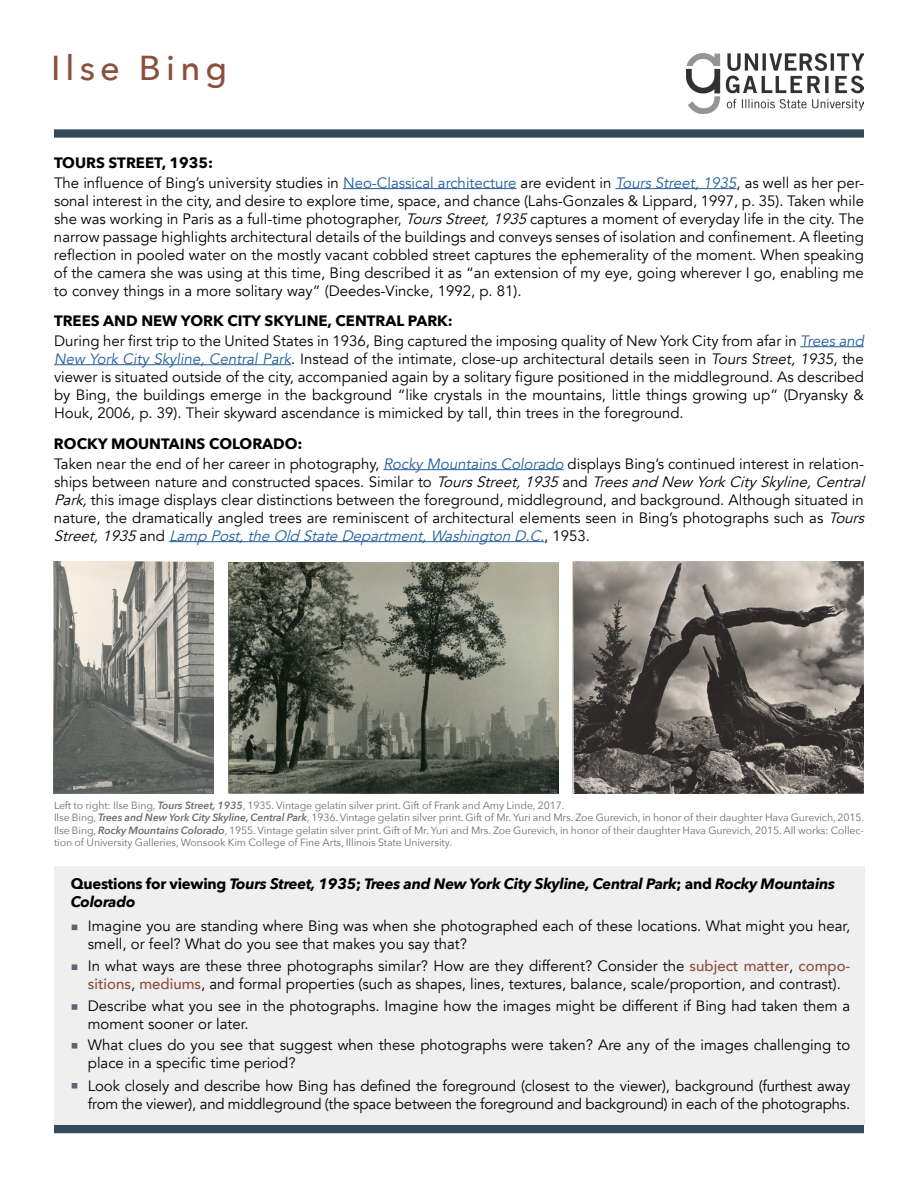
<style>
.page{position:relative;width:918px;height:1188px;background:#fff}
.page>*{position:absolute;margin:0;border:0;box-sizing:border-box;transform-origin:0 0}
.t1{font:500 34.5px "Avenir Next";letter-spacing:.15em;color:#8b4f3d}
.t2{font:15px/18px "Avenir";color:#000}
.t3{font:italic 700 15px/18px "Avenir Next";letter-spacing:-.015em;color:#000}
.t4{font:700 15px "Avenir Next";color:#000}
.t5{font:10.5px/12.6px "Avenir Next";letter-spacing:-.01em;color:#6d6e71}
.s1{color:#215e9e}
.s2{font-style:italic;color:#215e9e}
.s3{font-style:italic}
.s4{font-weight:600;font-style:italic}
.s5{font-style:normal}
.s6{font-weight:500;color:#8a4e3c}
</style>
<div class="page">
<div style="left:54px;top:866px;width:810px;height:259px;background:#efeff0"></div>
<div style="left:54px;top:129px;width:810px;height:9px;background:#354958;border:2px solid #354958"></div>
<img style="left:686px;top:53px;width:178px;height:61px">
<img style="left:573px;top:562px;width:291px;height:231px">
<img style="left:228px;top:562px;width:330px;height:231px">
<hr style="left:383px;top:469px;width:181px;height:1px;background:#215e9e">
<hr style="left:169px;top:541px;width:375px;height:1px;background:#215e9e">
<div style="left:54px;top:1125px;width:810px;height:8px;background:#354958"></div>
<img style="left:53px;top:562px;width:160px;height:231px">
<hr style="left:343px;top:188px;width:174px;height:1px;background:#215e9e">
<hr style="left:616px;top:188px;width:120px;height:1px;background:#215e9e">
<hr style="left:800px;top:346px;width:64px;height:1px;background:#215e9e">
<hr style="left:54px;top:364px;width:237px;height:1px;background:#215e9e">
<svg style="left:72px;top:1043px;width:5px;height:6px"></svg>
<svg style="left:72px;top:1004px;width:5px;height:6px"></svg>
<svg style="left:72px;top:925px;width:5px;height:5px"></svg>
<svg style="left:72px;top:964px;width:5px;height:6px"></svg>
<svg style="left:72px;top:1083px;width:5px;height:6px"></svg>
<h1 class="t1" style="left:51px;top:39px;width:178px">Ilse Bing</h1>
<p class="t4" style="left:54px;top:150px;width:161px">TOURS STREET, 1935:</p>
<p class="t2" style="left:54px;top:174px;width:812px;text-align:justify">The influence of Bing’s university studies in <span class="s1">Neo-Classical architecture</span> are evident in <span class="s2">Tours Street, 1935</span>, as well as her per&shy;sonal interest in the city, and desire to explore time, space, and chance (Lahs-Gonzales &amp; Lippard, 1997, p. 35). Taken while she was working in Paris as a full-time photographer, <span class="s3">ToursStreet,1935</span>captures a moment of everyday life in the city. The narrow passage highlights architectural details of the buildings and conveys senses of isolation and confinement. A fleeting reflection in pooled water on the mostly vacant cobbled street captures the ephemerality of the moment. When speaking of the camera she was using at this time, Bing described it as “an extension of my eye, going wherever I go, enabling me to convey things in a more solitary way” (Deedes-Vincke, 1992, p. 81).</p>
<p class="t2" style="left:54px;top:332px;width:812px;text-align:justify">During her first trip to the United States in 1936, Bing captured the imposing quality of New York City from afar in <span class="s2">Trees and New York City Skyline, Central Park</span>. Instead of the intimate, close-up architectural details seen in <span class="s3">Tours Street, 1935</span>, the viewer is situated outside of the city, accompanied again by a solitary figure positioned in the middleground. As described by Bing, the buildings emerge in the background “like crystals in the mountains, little things growing up” (Dryansky &amp; Houk, 2006, p. 39). Their skyward ascendance is mimicked by tall, thin trees in the foreground.</p>
<p class="t4" style="left:54px;top:308px;width:400px">TREES AND NEW YORK CITY SKYLINE, CENTRAL PARK:</p>
<p class="t4" style="left:54px;top:430px;width:250px">ROCKY MOUNTAINS COLORADO:</p>
<p class="t2" style="left:54px;top:455px;width:816px">Taken near the end of her career in photography, <span class="s2">Rocky Mountains Colorado</span> displays Bing’s continued interest in relation&shy;ships between nature and constructed spaces. Similar to <span class="s3">ToursStreet,1935</span>and <span class="s3">TreesandNew YorkCitySkyline,Central Park,</span>this image displays clear distinctions between the foreground, middleground, and background. Although situated in nature, the dramatically angled trees are reminiscent of architectural elements seen in Bing’s photographs such as <span class="s3">Tours Street,1935</span>a n d <span class="s2">LampPost,theOldStateDepartment,WashingtonD.C.</span>, 1 9 5 3 .</p>
<p class="t5" style="left:54px;top:798px;width:812px">Left to right: Ilse Bing, <span class="s4">Tours Street, 1935</span>, 1935. Vintage gelatin silver print. Gift of Frank and Amy Linde, 2017.<br>Ilse Bing, <span class="s4">Trees and New York City Skyline, Central Park</span><span class="s3">,</span>1936. Vintage gelatin silver print. Gift of Mr. Yuri and Mrs. Zoe Gurevich, in honor of their daughter Hava Gurevich, 2015.<br>Ilse Bing, <span class="s4">Rocky Mountains Colorado</span><span class="s3">,</span>1955. Vintage gelatin silver print. Gift of Mr. Yuri and Mrs. Zoe Gurevich, in honor of their daughter Hava Gurevich, 2015. All works: Collec&shy;tion of University Galleries, Wonsook Kim College of Fine Arts, Illinois State University.</p>
<p class="t3" style="left:71px;top:874px;width:766px"><span class="s5">Questions for viewing</span> Tours Street, 1935<span class="s5">;</span> Trees and New York City Skyline, Central Park<span class="s5">; and</span> Rocky Mountains<br>Colorado</p>
<p class="t2" style="left:88px;top:917px;width:764px">Imagine you are standing where Bing was when she photographed each of these locations. What might you hear, smell, or feel? What do you see that makes you say that?</p>
<p class="t2" style="left:88px;top:957px;width:764px">In what ways are these three photographs similar? How are they different? Consider the <span class="s6">subject matter</span>, <span class="s6">compo&shy;sitions</span>, <span class="s6">mediums</span>, and formal properties (such as shapes, lines, textures, balance, scale/proportion, and contrast).</p>
<p class="t2" style="left:88px;top:997px;width:764px">Describe what you see in the photographs. Imagine how the images might be different if Bing had taken them a moment sooner or later.</p>
<p class="t2" style="left:88px;top:1036px;width:764px">What clues do you see that suggest when these photographs were taken? Are any of the images challenging to place in a specific time period?</p>
<p class="t2" style="left:88px;top:1077px;width:764px">Look closely and describe how Bing has defined the foreground (closest to the viewer), background (furthest away from the viewer), and middleground (the space between the foreground and background) in each of the photographs.</p>
</div>
